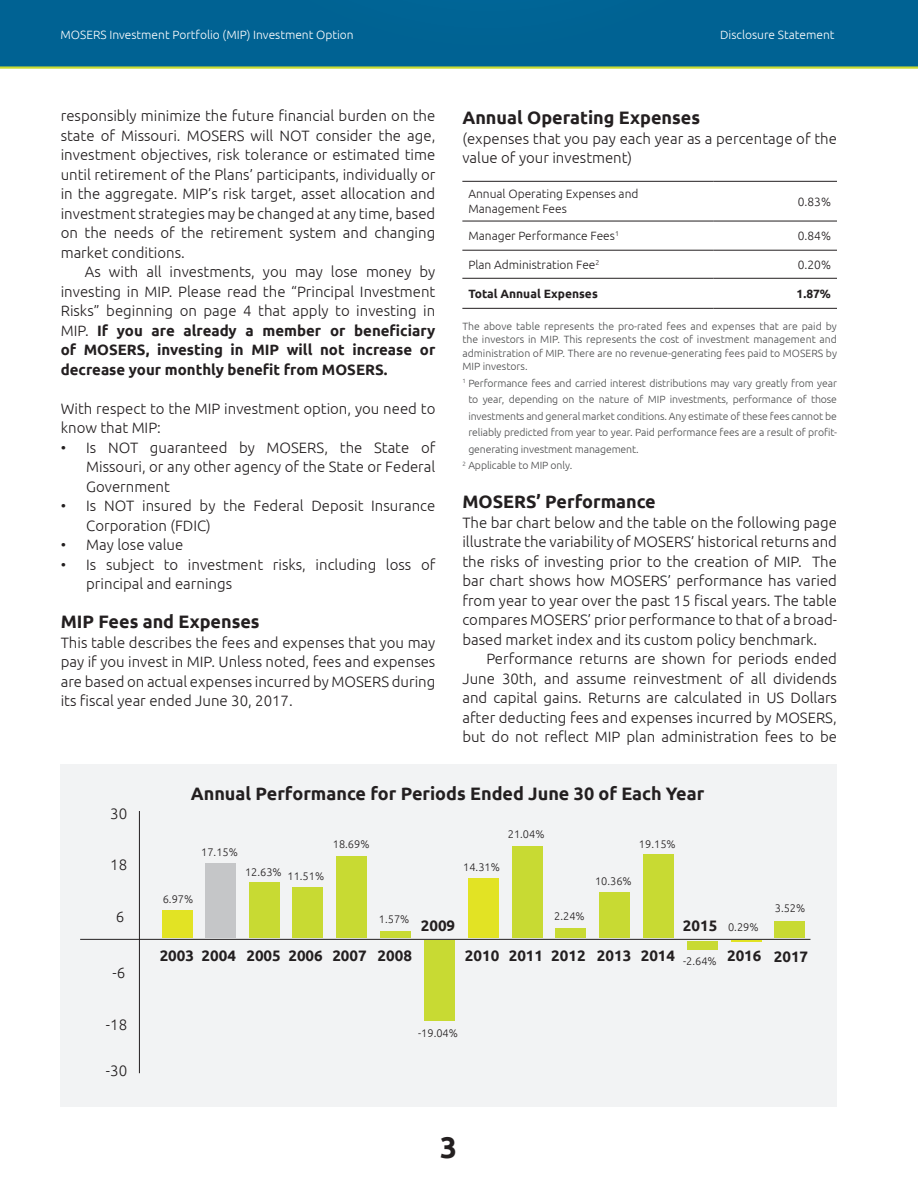
<style>
.page{position:relative;width:918px;height:1188px;background:#fff}
.page>*{position:absolute;margin:0;border:0;box-sizing:border-box;transform-origin:0 0}
.t1{font:700 30px "Ubuntu";color:#231f20}
.t2{font:700 18px "Ubuntu";color:#231f20}
.t3{font:700 15.15px "Ubuntu";color:#231f20}
.t4{font:300 15.15px "Ubuntu";color:#231f20}
.t5{font:300 15px/19.5px "Ubuntu";color:#231f20;text-align:justify}
.t6{font:300 12px/15px "Ubuntu";color:#231f20}
.t7{font:300 12px "Ubuntu";color:#fff}
.t8{font:700 12px "Ubuntu";color:#231f20}
.t9{font:300 11.1px "Ubuntu";color:#231f20}
.t10{font:300 10.5px/13.5px "Ubuntu";letter-spacing:-.01em;color:#4b4c4d;text-align:justify}
.s1{font-weight:700}
</style>
<div class="page">
<div style="left:0;top:0;width:918px;height:68px;background:#006293"></div>
<hr style="left:0;top:66px;width:918px;height:3px;background:#c8da33">
<div style="left:61px;top:764px;width:776px;height:343px;background:#f2f3f4"></div>
<hr style="left:80px;top:939px;width:730px;height:1px;background:#231f20">
<hr style="left:139px;top:811px;width:1px;height:262px;background:#231f20">
<div style="left:775px;top:921px;width:30px;height:17px;background:#c8da33"></div>
<hr style="left:731px;top:941px;width:30px;height:1px;background:#e2e324">
<div style="left:687px;top:941px;width:31px;height:9px;background:#c8da33"></div>
<div style="left:643px;top:854px;width:31px;height:84px;background:#c8da33"></div>
<div style="left:599px;top:893px;width:31px;height:45px;background:#c8da33"></div>
<div style="left:556px;top:928px;width:30px;height:10px;background:#c8da33"></div>
<div style="left:512px;top:846px;width:30px;height:92px;background:#c8da33"></div>
<div style="left:468px;top:878px;width:31px;height:60px;background:#e2e324"></div>
<div style="left:424px;top:941px;width:31px;height:80px;background:#c8da33"></div>
<div style="left:380px;top:931px;width:31px;height:7px;background:#c8da33"></div>
<div style="left:337px;top:856px;width:30px;height:82px;background:#c8da33"></div>
<div style="left:293px;top:888px;width:30px;height:50px;background:#c8da33"></div>
<div style="left:249px;top:883px;width:30px;height:55px;background:#c8da33"></div>
<div style="left:205px;top:863px;width:31px;height:75px;background:#c5c6c8"></div>
<div style="left:162px;top:911px;width:31px;height:27px;background:#e2e324"></div>
<hr style="left:462px;top:181px;width:251px;height:1px;background:#231f20">
<hr style="left:713px;top:181px;width:124px;height:1px;background:#231f20">
<hr style="left:462px;top:221px;width:251px;height:1px;background:#231f20">
<hr style="left:713px;top:221px;width:124px;height:1px;background:#231f20">
<hr style="left:462px;top:250px;width:251px;height:1px;background:#231f20">
<hr style="left:713px;top:250px;width:124px;height:1px;background:#231f20">
<hr style="left:462px;top:278px;width:251px;height:1px;background:#231f20">
<hr style="left:713px;top:278px;width:124px;height:1px;background:#231f20">
<hr style="left:462px;top:308px;width:251px;height:1px;background:#231f20">
<hr style="left:713px;top:308px;width:124px;height:1px;background:#231f20">
<p class="t7" style="left:60px;top:28px;width:295px">MOSERS Investment Portfolio (MIP) Investment Option</p>
<p class="t7" style="left:720px;top:28px;width:116px">Disclosure Statement</p>
<p class="t5" style="left:61px;top:106px;width:376px">responsibly minimize the future financial burden on the state of Missouri. MOSERS will NOT consider the age, investment objectives, risk tolerance or estimated time until retirement of the Plans’ participants, individually or in the aggregate. MIP’s risk target, asset allocation and investment strategies may be changed at any time, based on the needs of the retirement system and changing market conditions.</p>
<p class="t5" style="left:61px;top:262px;width:376px;text-indent:24px">As with all investments, you may lose money by investing in MIP. Please read the “Principal Investment Risks” beginning on page 4 that apply to investing in MIP. <span class="s1">If you are already a member or beneficiary of MOSERS, investing in MIP will not increase or decrease your monthly benefit from MOSERS.</span></p>
<p class="t5" style="left:61px;top:398px;width:376px">With respect to the MIP investment option, you need to know that MIP:</p>
<p class="t5" style="left:86px;top:437px;width:351px;text-indent:-26px">• Is NOT guaranteed by MOSERS, the State of Missouri, or any other agency of the State or Federal Government</p>
<p class="t5" style="left:86px;top:496px;width:351px;text-indent:-26px">• Is NOT insured by the Federal Deposit Insurance<br>Corporation (FDIC)</p>
<p class="t5" style="left:61px;top:535px;width:124px">• May lose value</p>
<p class="t5" style="left:86px;top:554px;width:351px;text-indent:-26px">• Is subject to investment risks, including loss of principal and earnings</p>
<p class="t2" style="left:61px;top:611px;width:200px">MIP Fees and Expenses</p>
<p class="t5" style="left:61px;top:632px;width:376px">This table describes the fees and expenses that you may pay if you invest in MIP. Unless noted, fees and expenses are based on actual expenses incurred by MOSERS during its fiscal year ended June 30, 2017.</p>
<p class="t2" style="left:462px;top:107px;width:239px">Annual Operating Expenses</p>
<p class="t5" style="left:462px;top:128px;width:376px">(expenses that you pay each year as a percentage of the value of your investment)</p>
<p class="t6" style="left:468px;top:186px;width:172px">Annual Operating Expenses and<br>Management Fees</p>
<p class="t6" style="left:798px;top:194px;width:35px">0.83%</p>
<p class="t6" style="left:468px;top:228px;width:152px">Manager Performance Fees<sup>1</sup></p>
<p class="t6" style="left:798px;top:228px;width:35px">0.84%</p>
<p class="t6" style="left:468px;top:257px;width:133px">Plan Administration Fee<sup>2</sup></p>
<p class="t6" style="left:798px;top:257px;width:35px">0.20%</p>
<p class="t8" style="left:468px;top:286px;width:131px">Total Annual Expenses</p>
<p class="t8" style="left:797px;top:286px;width:36px">1.87%</p>
<p class="t10" style="left:462px;top:319px;width:376px">The above table represents the pro-rated fees and expenses that are paid by the investors in MIP. This represents the cost of investment management and administration of MIP. There are no revenue-generating fees paid to MOSERS by MIP investors.</p>
<p class="t10" style="left:462px;top:376px;width:376px"><sup>1</sup> Performance fees and carried interest distributions may vary greatly from year</p>
<p class="t10" style="left:468px;top:392px;width:370px">to year, depending on the nature of MIP investments, performance of those</p>
<p class="t10" style="left:468px;top:409px;width:370px">investments and general market conditions. Any estimate of these fees cannot be</p>
<p class="t10" style="left:468px;top:425px;width:370px">reliably predicted from year to year. Paid performance fees are a result of profit-</p>
<p class="t10" style="left:468px;top:442px;width:172px">generating investment management.</p>
<p class="t10" style="left:462px;top:458px;width:112px"><sup>2</sup> Applicable to MIP only.</p>
<p class="t2" style="left:462px;top:491px;width:195px">MOSERS’ Performance</p>
<p class="t5" style="left:462px;top:512px;width:376px">The bar chart below and the table on the following page illustrate the variability of MOSERS’ historical returns and the risks of investing prior to the creation of MIP. The bar chart shows how MOSERS’ performance has varied from year to year over the past 15 fiscal years. The table compares MOSERS’ prior performance to that of a broad&shy;based market index and its custom policy benchmark.</p>
<p class="t5" style="left:462px;top:649px;width:376px;text-indent:24px">Performance returns are shown for periods ended June 30th, and assume reinvestment of all dividends and capital gains. Returns are calculated in US Dollars after deducting fees and expenses incurred by MOSERS, but do not reflect MIP plan administration fees to be</p>
<p class="t4" style="left:110px;top:804px;width:19px">30</p>
<p class="t4" style="left:110px;top:855px;width:19px">18</p>
<p class="t4" style="left:116px;top:908px;width:10px">6</p>
<p class="t4" style="left:112px;top:964px;width:14px">-6</p>
<p class="t4" style="left:106px;top:1015px;width:23px">-18</p>
<p class="t4" style="left:106px;top:1061px;width:23px">-30</p>
<p class="t2" style="left:191px;top:782px;width:515px">Annual Performance for Periods Ended June 30 of Each Year</p>
<p class="t9" style="left:163px;top:892px;width:32px">6.97%</p>
<p class="t9" style="left:201px;top:846px;width:38px">17.15%</p>
<p class="t9" style="left:245px;top:867px;width:81px">12.63% 11.51%</p>
<p class="t9" style="left:333px;top:838px;width:38px">18.69%</p>
<p class="t9" style="left:379px;top:913px;width:32px">1.57%</p>
<p class="t9" style="left:463px;top:860px;width:38px">14.31%</p>
<p class="t3" style="left:421px;top:917px;width:36px">2009</p>
<p class="t3" style="left:160px;top:947px;width:254px">2003 2004 2005 2006 2007 2008</p>
<p class="t3" style="left:465px;top:947px;width:36px">2010</p>
<p class="t9" style="left:508px;top:828px;width:38px">21.04%</p>
<p class="t9" style="left:639px;top:837px;width:38px">19.15%</p>
<p class="t9" style="left:595px;top:875px;width:38px">10.36%</p>
<p class="t9" style="left:554px;top:910px;width:32px">2.24%</p>
<p class="t3" style="left:509px;top:947px;width:36px">2011</p>
<p class="t3" style="left:597px;top:947px;width:36px">2013</p>
<p class="t3" style="left:551px;top:947px;width:36px">2012</p>
<p class="t3" style="left:641px;top:947px;width:36px">2014</p>
<p class="t3" style="left:683px;top:917px;width:36px">2015</p>
<p class="t9" style="left:683px;top:955px;width:35px">-2.64%</p>
<p class="t9" style="left:728px;top:920px;width:32px">0.29%</p>
<p class="t3" style="left:727px;top:947px;width:36px">2016</p>
<p class="t9" style="left:775px;top:901px;width:32px">3.52%</p>
<p class="t3" style="left:774px;top:947px;width:36px">2017</p>
<p class="t9" style="left:418px;top:1026px;width:41px">-19.04%</p>
<h1 class="t1" style="left:440px;top:1129px;width:19px">3</h1>
</div>
